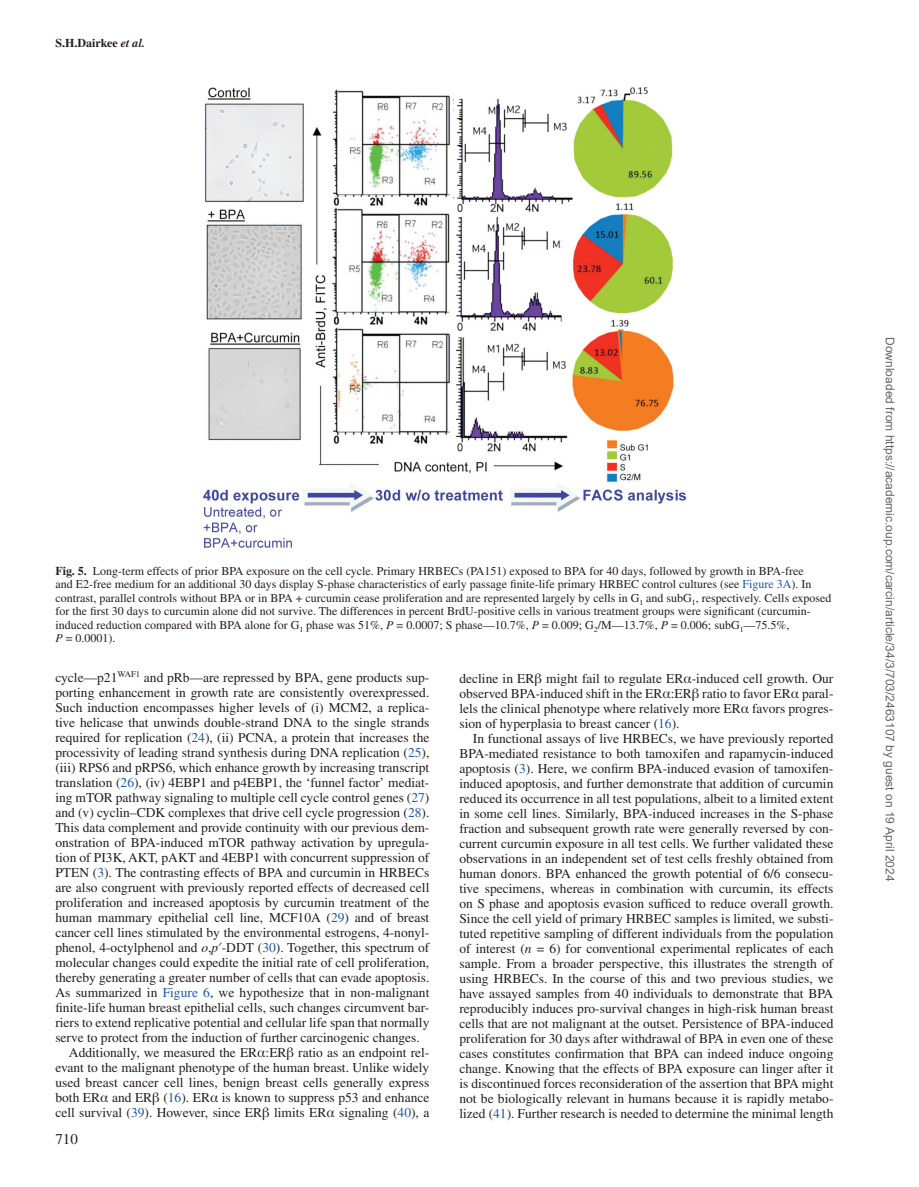
<style>
.page{position:relative;width:919px;height:1187px;background:#fff}
.page>*{position:absolute;margin:0;border:0;box-sizing:border-box;transform-origin:0 0}
.t1{font:15px "Times LT Std";color:#231f20}
.t2{font:13.5px/15px "Times LT Std";color:#231f20;text-align:justify}
.t3{font:12px/13.5px "Times LT Std";color:#231f20}
.t4{font:12px "Arial";color:#666}
.t5{font:700 12px "Times LT Std";color:#231f20}
.s1{font-style:italic}
.s2{font-weight:700}
.s3{color:#1e56a6}
.s4{font-family:"Gandhari Unicode"}
</style>
<div class="page">
<img style="left:203px;top:87px;width:482px;height:460px">
<p class="t5" style="left:55px;top:36px;width:91px">S.H.Dairkee <span class="s1">et al.</span></p>
<p class="t3" style="left:55px;top:564px;width:777px"><span class="s2">Fig. 5.</span> Long-term effects of prior BPA exposure on the cell cycle. Primary HRBECs (PA151) exposed to BPA for 40 days, followed by growth in BPA-free<br>and E2-free medium for an additional 30 days display S-phase characteristics of early passage finite-life primary HRBEC control cultures (see <span class="s3">Figure 3A</span>). In contrast, parallel controls without BPA or in BPA + curcumin cease proliferation and are represented largely by cells in G<sub>1</sub> and subG<sub>1</sub>, respectively. Cells exposed for the first 30 days to curcumin alone did not survive. The differences in percent BrdU-positive cells in various treatment groups were significant (curcumin&shy;induced reduction compared with BPA alone for G<sub>1</sub> phase was 51%, <span class="s1">P</span> = 0.0007; S phase—10.7%, <span class="s1">P</span> = 0.009; G<sub>2</sub>/M—13.7%, <span class="s1">P</span> = 0.006; subG<sub>1</sub>—75.5%,<br><span class="s1">P</span> = 0.0001).</p>
<p class="t2" style="left:55px;top:669px;width:375px">cycle—p21<sup>WAF1</sup> and pRb—are repressed by BPA, gene products sup-</p>
<p class="t2" style="left:55px;top:684px;width:375px">porting enhancement in growth rate are consistently overexpressed.</p>
<p class="t2" style="left:55px;top:699px;width:375px">Such induction encompasses higher levels of (i) MCM2, a replica-</p>
<p class="t2" style="left:55px;top:714px;width:375px">tive helicase that unwinds double-strand DNA to the single strands</p>
<p class="t2" style="left:55px;top:729px;width:375px">required for replication (<span class="s3">24</span>), (ii) PCNA, a protein that increases the</p>
<p class="t2" style="left:55px;top:744px;width:375px">processivity of leading strand synthesis during DNA replication (<span class="s3">25</span>),</p>
<p class="t2" style="left:55px;top:759px;width:375px">(iii) RPS6 and pRPS6, which enhance growth by increasing transcript</p>
<p class="t2" style="left:55px;top:774px;width:375px">translation (<span class="s3">26</span>), (iv) 4EBP1 and p4EBP1, the ‘funnel factor’ mediat-</p>
<p class="t2" style="left:55px;top:789px;width:375px">ing mTOR pathway signaling to multiple cell cycle control genes (<span class="s3">27</span>)</p>
<p class="t2" style="left:55px;top:804px;width:375px">and (v) cyclin–CDK complexes that drive cell cycle progression (<span class="s3">28</span>).</p>
<p class="t2" style="left:55px;top:819px;width:375px">This data complement and provide continuity with our previous dem-</p>
<p class="t2" style="left:55px;top:834px;width:375px">onstration of BPA-induced mTOR pathway activation by upregula-</p>
<p class="t2" style="left:55px;top:849px;width:375px">tion of PI3K, AKT, pAKT and 4EBP1 with concurrent suppression of</p>
<p class="t2" style="left:55px;top:864px;width:375px">PTEN (<span class="s3">3</span>). The contrasting effects of BPA and curcumin in HRBECs</p>
<p class="t2" style="left:55px;top:879px;width:375px">are also congruent with previously reported effects of decreased cell</p>
<p class="t2" style="left:55px;top:894px;width:375px">proliferation and increased apoptosis by curcumin treatment of the</p>
<p class="t2" style="left:55px;top:909px;width:375px">human mammary epithelial cell line, MCF10A (<span class="s3">29</span>) and of breast</p>
<p class="t2" style="left:55px;top:924px;width:375px">cancer cell lines stimulated by the environmental estrogens, 4-nonyl-</p>
<p class="t2" style="left:55px;top:939px;width:375px">phenol, 4-octylphenol and <span class="s1">o</span>,<span class="s1">p</span><span class="s4">′</span>-DDT (<span class="s3">30</span>). Together, this spectrum of</p>
<p class="t2" style="left:55px;top:954px;width:375px">molecular changes could expedite the initial rate of cell proliferation,</p>
<p class="t2" style="left:55px;top:969px;width:375px">thereby generating a greater number of cells that can evade apoptosis.</p>
<p class="t2" style="left:55px;top:984px;width:375px">As summarized in <span class="s3">Figure 6</span>, we hypothesize that in non-malignant</p>
<p class="t2" style="left:55px;top:999px;width:375px">finite-life human breast epithelial cells, such changes circumvent bar-</p>
<p class="t2" style="left:55px;top:1014px;width:375px">riers to extend replicative potential and cellular life span that normally</p>
<p class="t2" style="left:55px;top:1029px;width:366px">serve to protect from the induction of further carcinogenic changes.</p>
<p class="t2" style="left:69px;top:1044px;width:362px">Additionally, we measured the ER<span class="s4">α</span>:ER<span class="s4">β</span> ratio as an endpoint rel-</p>
<p class="t2" style="left:55px;top:1059px;width:375px">evant to the malignant phenotype of the human breast. Unlike widely</p>
<p class="t2" style="left:55px;top:1074px;width:375px">used breast cancer cell lines, benign breast cells generally express</p>
<p class="t2" style="left:55px;top:1089px;width:375px">both ER<span class="s4">α</span> and ER<span class="s4">β</span> (<span class="s3">16</span>). ER<span class="s4">α</span> is known to suppress p53 and enhance</p>
<p class="t2" style="left:55px;top:1104px;width:375px">cell survival (<span class="s3">39</span>). However, since ER<span class="s4">β</span> limits ER<span class="s4">α</span> signaling (<span class="s3">40</span>), a</p>
<p class="t1" style="left:55px;top:1130px;width:24px">710</p>
<p class="t2" style="left:459px;top:670px;width:375px">decline in ER<span class="s4">β</span> might fail to regulate ER<span class="s4">α</span>-induced cell growth. Our observed BPA-induced shift in the ER<span class="s4">α</span>:ER<span class="s4">β</span> ratio to favor ER<span class="s4">α</span> paral&shy;lels the clinical phenotype where relatively more ER<span class="s4">α</span> favors progres&shy;sion of hyperplasia to breast cancer (<span class="s3">16</span>).</p>
<p class="t2" style="left:459px;top:730px;width:375px;text-indent:14px">In functional assays of live HRBECs, we have previously reported BPA-mediated resistance to both tamoxifen and rapamycin-induced apoptosis (<span class="s3">3</span>). Here, we confirm BPA-induced evasion of tamoxifen&shy;induced apoptosis, and further demonstrate that addition of curcumin reduced its occurrence in all test populations, albeit to a limited extent in some cell lines. Similarly, BPA-induced increases in the S-phase fraction and subsequent growth rate were generally reversed by con&shy;current curcumin exposure in all test cells. We further validated these observations in an independent set of test cells freshly obtained from human donors. BPA enhanced the growth potential of 6/6 consecu&shy;tive specimens, whereas in combination with curcumin, its effects on S phase and apoptosis evasion sufficed to reduce overall growth.<br>Since the cell yield of primary HRBEC samples is limited, we substi&shy;tuted repetitive sampling of different individuals from the population of interest (<span class="s1">n</span> = 6) for conventional experimental replicates of each sample. From a broader perspective, this illustrates the strength of using HRBECs. In the course of this and two previous studies, we have assayed samples from 40 individuals to demonstrate that BPA reproducibly induces pro-survival changes in high-risk human breast cells that are not malignant at the outset. Persistence of BPA-induced proliferation for 30 days after withdrawal of BPA in even one of these cases constitutes confirmation that BPA can indeed induce ongoing change. Knowing that the effects of BPA exposure can linger after it is discontinued forces reconsideration of the assertion that BPA might not be biologically relevant in humans because it is rapidly metabo&shy;lized (<span class="s3">41</span>). Further research is needed to determine the minimal length</p>
<p class="t4" style="left:894px;top:337px;width:545px;rotate:90deg">Downloaded from https://academic.oup.com/carcin/article/34/3/703/2463107 by guest on 19 April 2024</p>
</div>
